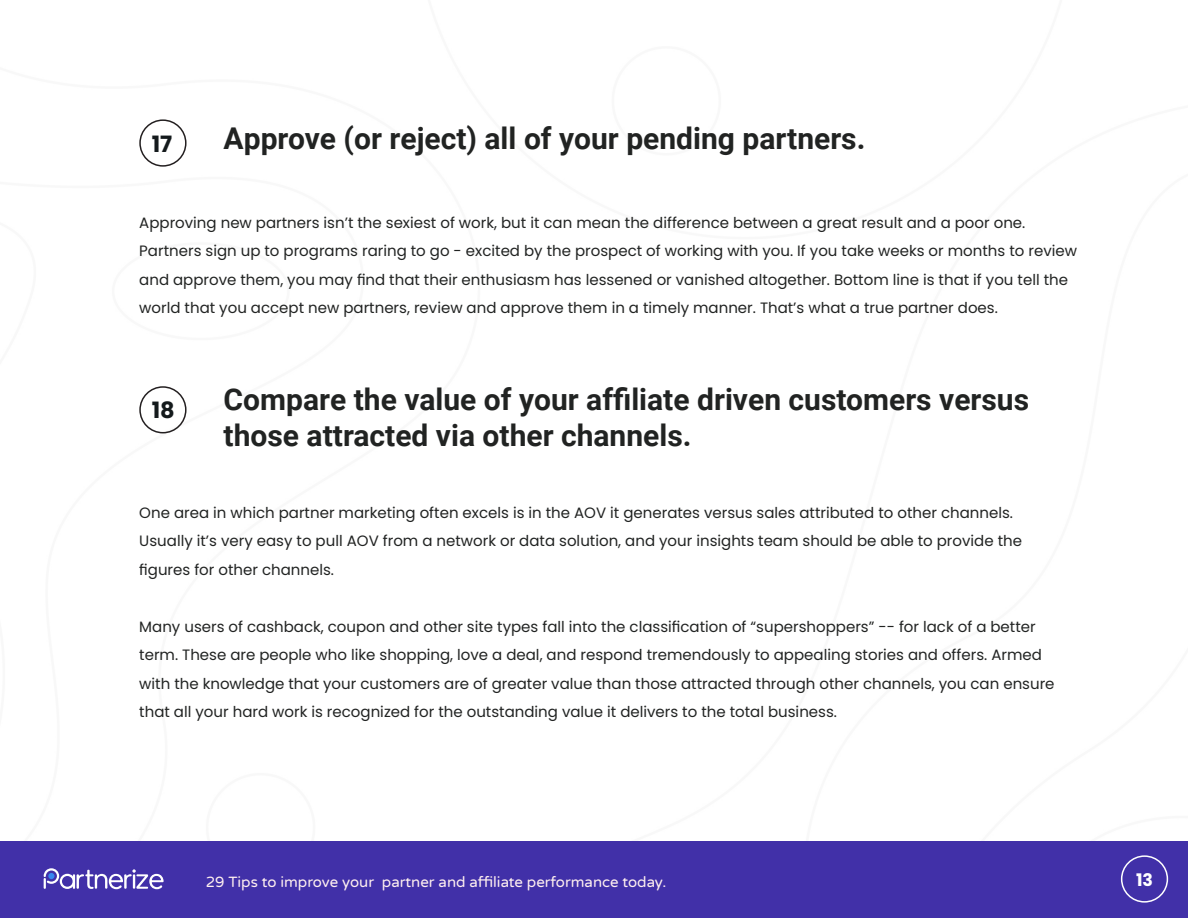
<style>
.page{position:relative;width:1188px;height:918px;background:#fff}
.page>*{position:absolute;margin:0;border:0;box-sizing:border-box;transform-origin:0 0}
.t1{font:700 30px/36px "Roboto";color:#212322}
.t2{font:700 22.5px "Poppins";color:#141a1c}
.t3{font:700 17.25px "Poppins";color:#fff}
.t4{font:15px/28.5px "Poppins";color:#212322}
.t5{font:15px "Varela Round";color:#fff0f0}
</style>
<div class="page">
<div style="left:0;top:842px;width:1188px;height:76px;background:#4130a8"></div>
<div style="left:1121px;top:855px;width:47px;height:48px;border:2px solid #fff;border-radius:50%"></div>
<svg style="left:44px;top:868px;width:120px;height:21px"></svg>
<div style="left:139px;top:119px;width:48px;height:48px;border:2px solid #231f20;border-radius:50%"></div>
<div style="left:139px;top:386px;width:48px;height:47px;border:2px solid #231f20;border-radius:50%"></div>
<p class="t2" style="left:152px;top:131px;width:22px">17</p>
<p class="t1" style="left:224px;top:119px;width:643px">Approve (or reject) all of your pending partners.</p>
<p class="t4" style="left:139px;top:208px;width:888px">Approving new partners isn’t the sexiest of work, but it can mean the difference between a great result and a poor one.</p>
<p class="t4" style="left:139px;top:237px;width:939px">Partners sign up to programs raring to go - excited by the prospect of working with you. If you take weeks or months to review and approve them, you may find that their enthusiasm has lessened or vanished altogether. Bottom line is that if you tell the world that you accept new partners, review and approve them in a timely manner. That’s what a true partner does.</p>
<p class="t2" style="left:152px;top:397px;width:25px">18</p>
<p class="t1" style="left:224px;top:380px;width:807px">Compare the value of your affiliate driven customers versus those attracted via other channels.</p>
<p class="t4" style="left:139px;top:498px;width:884px">One area in which partner marketing often excels is in the AOV it generates versus sales attributed to other channels.<br>Usually it’s very easy to pull AOV from a network or data solution, and your insights team should be able to provide the figures for other channels.</p>
<p class="t4" style="left:139px;top:612px;width:917px">Many users of cashback, coupon and other site types fall into the classification of “supershoppers” -- for lack of a better term. These are people who like shopping, love a deal, and respond tremendously to appealing stories and offers. Armed with the knowledge that your customers are of greater value than those attracted through other channels, you can ensure</p>
<p class="t4" style="left:139px;top:698px;width:699px">that all your hard work is recognized for the outstanding value it delivers to the total business.</p>
<p class="t5" style="left:206px;top:872px;width:462px">29 Tips to improve your partner and affiliate performance today.</p>
<p class="t3" style="left:1136px;top:870px;width:18px">13</p>
</div>
